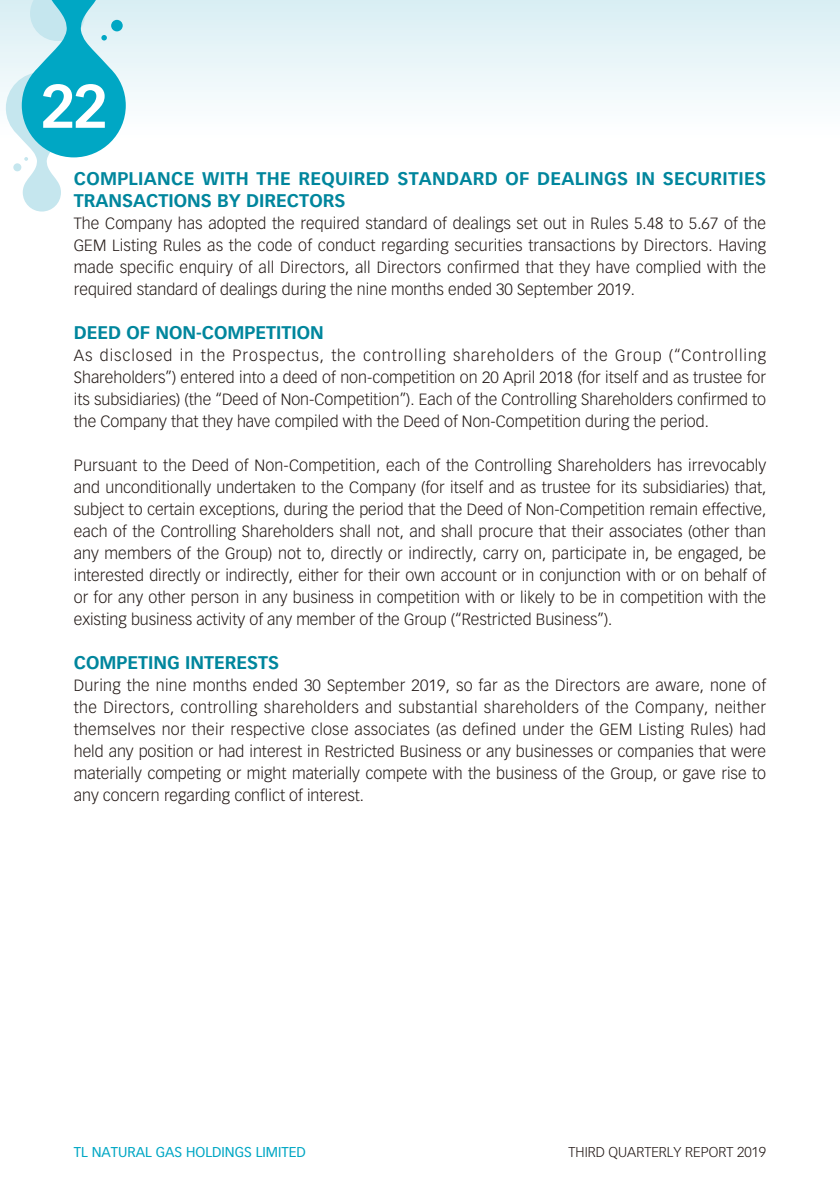
<style>
.page{position:relative;width:840px;height:1191px;background:#fff}
.page>*{position:absolute;margin:0;border:0;box-sizing:border-box;transform-origin:0 0}
.t1{font:700 60px "Vectora LT Std";color:#fff}
.t2{font:700 18px/22px "Vectora LT Std";color:#00869d}
.t3{font:300 16px/22px "Vectora LT Std";color:#231916;text-align:justify}
.t4{font:14px "Vectora LT Std";color:#00a7c4}
.t5{font:300 14px "Vectora LT Std";color:#231916}
</style>
<div class="page">
<div style="left:0;top:0;width:839px;height:142px;background:linear-gradient(to bottom,#d8eef3,#fff)"></div>
<svg style="left:6px;top:0;width:120px;height:211px"></svg>
<div style="left:111px;top:20px;width:12px;height:11px;background:#00a7c4;border-radius:50%"></div>
<h1 class="t1" style="left:40px;top:78px;width:70px">22</h1>
<p class="t2" style="left:74px;top:169px;width:693px">COMPLIANCE WITH THE REQUIRED STANDARD OF DEALINGS IN SECURITIES<br>TRANSACTIONS BY DIRECTORS</p>
<p class="t3" style="left:74px;top:213px;width:693px">The Company has adopted the required standard of dealings set out in Rules 5.48 to 5.67 of the GEM Listing Rules as the code of conduct regarding securities transactions by Directors. Having made specific enquiry of all Directors, all Directors confirmed that they have complied with the required standard of dealings during the nine months ended 30 September 2019.</p>
<p class="t2" style="left:74px;top:323px;width:251px">DEED OF NON-COMPETITION</p>
<p class="t3" style="left:74px;top:345px;width:693px">As disclosed in the Prospectus, the controlling shareholders of the Group (“Controlling Shareholders”) entered into a deed of non-competition on 20 April 2018 (for itself and as trustee for its subsidiaries) (the “Deed of Non-Competition”). Each of the Controlling Shareholders confirmed to the Company that they have compiled with the Deed of Non-Competition during the period.</p>
<p class="t3" style="left:74px;top:455px;width:693px">Pursuant to the Deed of Non-Competition, each of the Controlling Shareholders has irrevocably and unconditionally undertaken to the Company (for itself and as trustee for its subsidiaries) that, subject to certain exceptions, during the period that the Deed of Non-Competition remain effective, each of the Controlling Shareholders shall not, and shall procure that their associates (other than any members of the Group) not to, directly or indirectly, carry on, participate in, be engaged, be interested directly or indirectly, either for their own account or in conjunction with or on behalf of or for any other person in any business in competition with or likely to be in competition with the existing business activity of any member of the Group (“Restricted Business”).</p>
<p class="t2" style="left:74px;top:653px;width:207px">COMPETING INTERESTS</p>
<p class="t3" style="left:74px;top:675px;width:693px">During the nine months ended 30 September 2019, so far as the Directors are aware, none of the Directors, controlling shareholders and substantial shareholders of the Company, neither themselves nor their respective close associates (as defined under the GEM Listing Rules) had held any position or had interest in Restricted Business or any businesses or companies that were materially competing or might materially compete with the business of the Group, or gave rise to any concern regarding conflict of interest.</p>
<p class="t4" style="left:74px;top:1145px;width:233px">TL NATURAL GAS HOLDINGS LIMITED</p>
<p class="t5" style="left:568px;top:1145px;width:199px">THIRD QUARTERLY REPORT 2019</p>
</div>
